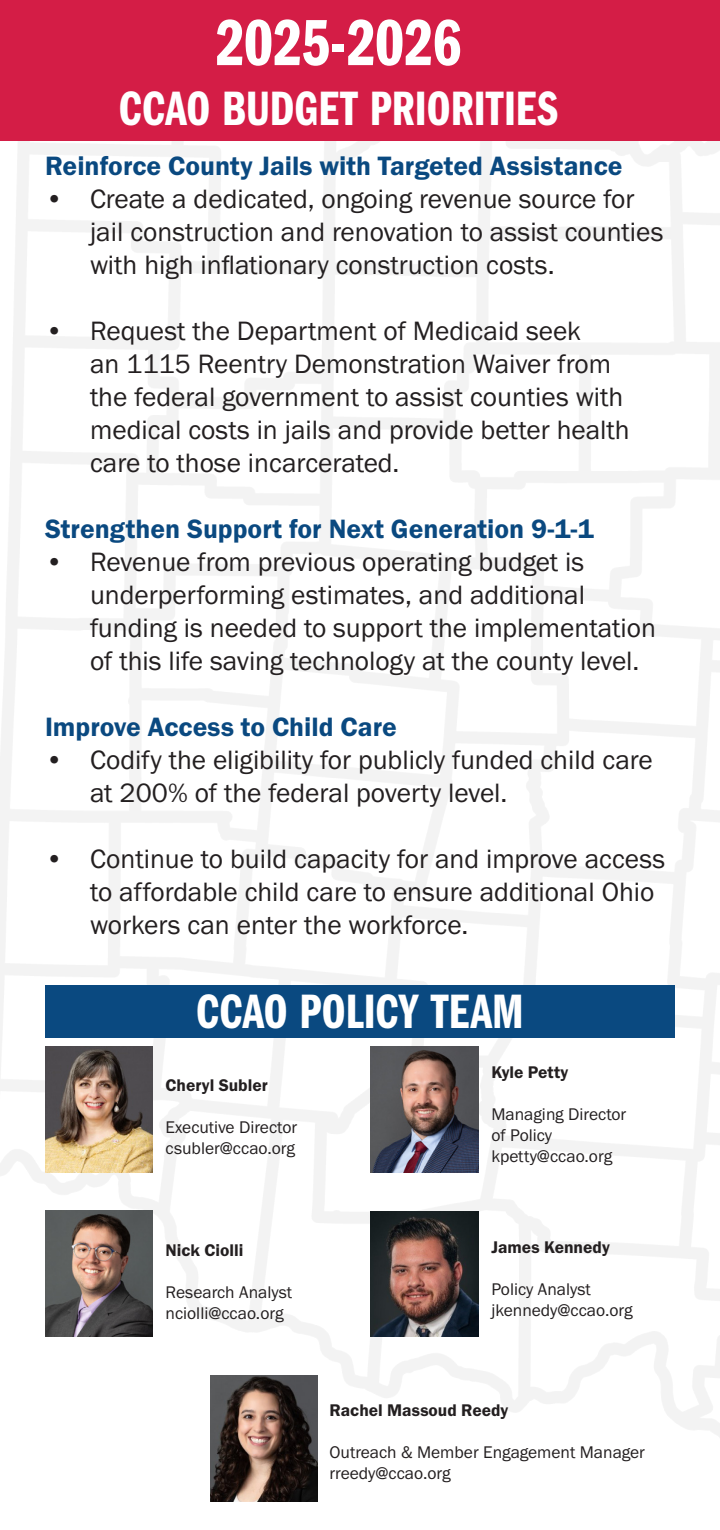
<style>
.page{position:relative;width:720px;height:1530px;background:#fff}
.page>*{position:absolute;margin:0;border:0;box-sizing:border-box;transform-origin:0 0}
.Paragraph_Style_1{font:67.5px "Franklin Gothic URW Com Dem";color:#fff}
.Paragraph_Style_1-2{font:50px "Franklin Gothic URW Com Dem";color:#fff}
.t1{font:27.5px/33px "Franklin Gothic URW Boo";color:#231f20}
.t2{font:27.5px "Franklin Gothic URW Dem";color:#0a4980}
.t3{font:17.5px/21px "Franklin Gothic URW Boo";color:#231f20}
.t4{font:17.5px "Franklin Gothic URW Dem";color:#231f20}
</style>
<div class="page">
<img style="left:0;top:140px;width:720px;height:1362px">
<div style="left:0;top:0;width:720px;height:140px;background:#d41d46"></div>
<div style="left:45px;top:985px;width:630px;height:53px;background:#0a4980"></div>
<img style="left:371px;top:1212px;width:108px;height:124px">
<img style="left:210px;top:1375px;width:108px;height:126px">
<img style="left:45px;top:1047px;width:108px;height:125px">
<img style="left:45px;top:1211px;width:108px;height:126px">
<img style="left:371px;top:1046px;width:108px;height:126px">
<p class="Paragraph_Style_1" style="left:215px;top:-4px;width:248px">2025-2026</p>
<p class="Paragraph_Style_1-2" style="left:119px;top:74px;width:440px">CCAO BUDGET PRIORITIES</p>
<p class="t2" style="left:45px;top:149px;width:579px">Reinforce County Jails with Targeted Assistance</p>
<p class="t1" style="left:90px;top:182px;width:575px;text-indent:-45px">• Create a dedicated, ongoing revenue source for jail construction and renovation to assist counties with high inflationary construction costs.</p>
<p class="t1" style="left:90px;top:314px;width:541px;text-indent:-45px">• Request the Department of Medicaid seek<br>an 1115 Reentry Demonstration Waiver from the federal government to assist counties with medical costs in jails and provide better health care to those incarcerated.</p>
<p class="t2" style="left:45px;top:512px;width:550px">Strengthen Support for Next Generation 9-1-1</p>
<p class="t1" style="left:90px;top:545px;width:568px;text-indent:-45px">• Revenue from previous operating budget is underperforming estimates, and additional funding is needed to support the implementation of this life saving technology at the county level.</p>
<p class="t2" style="left:45px;top:710px;width:353px">Improve Access to Child Care</p>
<p class="t1" style="left:90px;top:743px;width:564px;text-indent:-45px">• Codify the eligibility for publicly funded child care at 200% of the federal poverty level.</p>
<p class="t1" style="left:90px;top:842px;width:577px;text-indent:-45px">• Continue to build capacity for and improve access to affordable child care to ensure additional Ohio workers can enter the workforce.</p>
<p class="Paragraph_Style_1-2" style="left:196px;top:977px;width:329px">CCAO POLICY TEAM</p>
<p class="t4" style="left:166px;top:1075px;width:104px">Cheryl Subler</p>
<p class="t3" style="left:166px;top:1117px;width:133px">Executive Director csubler@ccao.org</p>
<p class="t4" style="left:166px;top:1239px;width:79px">Nick Ciolli</p>
<p class="t3" style="left:166px;top:1281px;width:128px">Research Analyst nciolli@ccao.org</p>
<p class="t4" style="left:491px;top:1061px;width:78px">Kyle Petty</p>
<p class="t3" style="left:491px;top:1103px;width:137px">Managing Director of Policy kpetty@ccao.org</p>
<p class="t4" style="left:491px;top:1236px;width:120px">James Kennedy</p>
<p class="t3" style="left:491px;top:1278px;width:143px">Policy Analyst jkennedy@ccao.org</p>
<p class="t4" style="left:330px;top:1400px;width:180px">Rachel Massoud Reedy</p>
<p class="t3" style="left:330px;top:1442px;width:317px">Outreach &amp; Member Engagement Manager rreedy@ccao.org</p>
</div>
